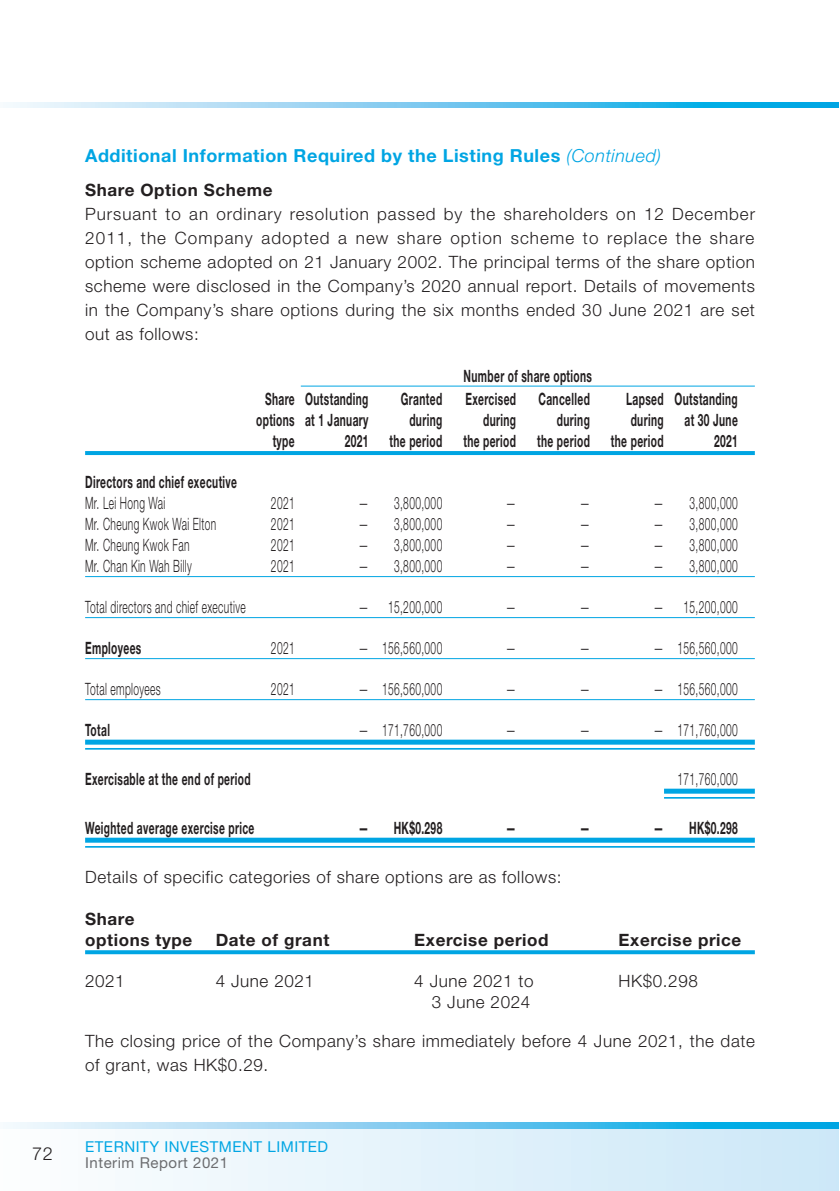
<style>
.page{position:relative;width:840px;height:1191px;background:#fff}
.page>*{position:absolute;margin:0;border:0;box-sizing:border-box;transform-origin:0 0}
.Heading{font:700 18px "Helvetica Neue LT Std";letter-spacing:.03em;color:#00a5e3}
.t1{font:300 18px "Helvetica Neue LT Std";color:#231f20}
.Body_Text{font:300 17px/24px "Helvetica Neue LT Std";letter-spacing:.035em;color:#231f20;text-align:justify}
.Table{font:300 17px "Helvetica Neue LT Std";letter-spacing:.035em;color:#231f20;scale:.6 1}
.Table-2{font:700 17px "Helvetica Neue LT Std";letter-spacing:.035em;color:#231f20;scale:.6 1}
.Body_Text-2{font:700 17px "Helvetica Neue LT Std";letter-spacing:.035em;color:#231f20}
.Subhead_1{font:700 17px "Helvetica Neue LT Std";letter-spacing:.035em;color:#231f20}
.t2{font:15px "Helvetica Neue LT Std";letter-spacing:.035em;color:#00a5e3}
.t3{font:15px "Helvetica Neue LT Std";letter-spacing:.035em;color:#6c6d70}
.s1{font-weight:300;font-style:italic}
</style>
<div class="page">
<div style="left:0;top:1128px;width:838px;height:63px;background:linear-gradient(to right,#fdfefe,#cce8f8)"></div>
<svg style="left:6px;top:1123px;width:832px;height:5px;background:#73caef"></svg>
<svg style="left:6px;top:102px;width:832px;height:5px;background:#73caef"></svg>
<hr style="left:85px;top:451px;width:669px;height:4px;background:#00a5e3">
<hr style="left:85px;top:576px;width:669px;height:1px;background:#00a5e3">
<hr style="left:85px;top:617px;width:669px;height:1px;background:#00a5e3">
<hr style="left:85px;top:658px;width:669px;height:1px;background:#00a5e3">
<hr style="left:85px;top:699px;width:669px;height:1px;background:#00a5e3">
<div style="left:85px;top:739px;width:669px;height:5px;background:#00a5e3"></div>
<hr style="left:85px;top:748px;width:669px;height:1px;background:#00a5e3">
<div style="left:663px;top:788px;width:91px;height:5px;background:#00a5e3"></div>
<hr style="left:663px;top:797px;width:91px;height:1px;background:#00a5e3">
<div style="left:85px;top:837px;width:669px;height:5px;background:#00a5e3"></div>
<hr style="left:85px;top:846px;width:669px;height:1px;background:#00a5e3">
<svg style="left:85px;top:950px;width:669px;height:4px;background:#0faae4"></svg>
<hr style="left:300px;top:385px;width:454px;height:1px;background:#00a5e3">
<p class="t1" style="left:32px;top:1142px;width:22px">72</p>
<p class="Heading" style="left:85px;top:145px;width:577px">Additional Information Required by the Listing Rules <span class="s1">(Continued)</span></p>
<p class="Subhead_1" style="left:85px;top:179px;width:189px">Share Option Scheme</p>
<p class="Body_Text" style="left:85px;top:201px;width:671px">Pursuant to an ordinary resolution passed by the shareholders on 12 December 2011, the Company adopted a new share option scheme to replace the share option scheme adopted on 21 January 2002. The principal terms of the share option scheme were disclosed in the Company’s 2020 annual report. Details of movements in the Company’s share options during the six months ended 30 June 2021 are set out as follows:</p>
<p class="Table-2" style="left:463px;top:365px;width:215px">Number of share options</p>
<p class="Table-2" style="left:265px;top:388px;width:174px">Share Outstanding</p>
<p class="Table-2" style="left:400px;top:388px;width:71px">Granted</p>
<p class="Table-2" style="left:465px;top:388px;width:86px">Exercised</p>
<p class="Table-2" style="left:538px;top:388px;width:87px">Cancelled</p>
<p class="Table-2" style="left:625px;top:388px;width:187px">Lapsed Outstanding</p>
<p class="Table-2" style="left:256px;top:409px;width:189px">options at 1 January</p>
<p class="Table-2" style="left:409px;top:409px;width:56px">during</p>
<p class="Table-2" style="left:483px;top:409px;width:56px">during</p>
<p class="Table-2" style="left:556px;top:409px;width:56px">during</p>
<p class="Table-2" style="left:630px;top:409px;width:180px">during at 30 June</p>
<p class="Table-2" style="left:272px;top:430px;width:38px">type</p>
<p class="Table-2" style="left:344px;top:430px;width:532px">2021 the period the period the period the period</p>
<p class="Table-2" style="left:713px;top:430px;width:41px">2021</p>
<p class="Table-2" style="left:85px;top:471px;width:255px">Directors and chief executive</p>
<p class="Table" style="left:85px;top:492px;width:135px">Mr. Lei Hong Wai</p>
<p class="Table" style="left:271px;top:492px;width:41px">2021</p>
<p class="Table" style="left:358px;top:492px;width:141px">— 3,800,000</p>
<p class="Table" style="left:505px;top:492px;width:18px">—</p>
<p class="Table" style="left:579px;top:492px;width:19px">—</p>
<p class="Table" style="left:653px;top:492px;width:142px">— 3,800,000</p>
<p class="Table" style="left:85px;top:513px;width:220px">Mr. Cheung Kwok Wai Elton</p>
<p class="Table" style="left:271px;top:513px;width:41px">2021</p>
<p class="Table" style="left:358px;top:513px;width:141px">— 3,800,000</p>
<p class="Table" style="left:505px;top:513px;width:18px">—</p>
<p class="Table" style="left:579px;top:513px;width:19px">—</p>
<p class="Table" style="left:653px;top:513px;width:142px">— 3,800,000</p>
<p class="Table" style="left:85px;top:534px;width:175px">Mr. Cheung Kwok Fan</p>
<p class="Table" style="left:271px;top:534px;width:41px">2021</p>
<p class="Table" style="left:358px;top:534px;width:141px">— 3,800,000</p>
<p class="Table" style="left:505px;top:534px;width:18px">—</p>
<p class="Table" style="left:579px;top:534px;width:19px">—</p>
<p class="Table" style="left:653px;top:534px;width:142px">— 3,800,000</p>
<p class="Table" style="left:85px;top:555px;width:179px">Mr. Chan Kin Wah Billy</p>
<p class="Table" style="left:271px;top:555px;width:41px">2021</p>
<p class="Table" style="left:358px;top:555px;width:141px">— 3,800,000</p>
<p class="Table" style="left:505px;top:555px;width:18px">—</p>
<p class="Table" style="left:579px;top:555px;width:19px">—</p>
<p class="Table" style="left:653px;top:555px;width:142px">— 3,800,000</p>
<p class="Table" style="left:85px;top:596px;width:269px">Total directors and chief executive</p>
<p class="Table" style="left:358px;top:596px;width:141px">— 15,200,000</p>
<p class="Table" style="left:505px;top:596px;width:18px">—</p>
<p class="Table" style="left:579px;top:596px;width:19px">—</p>
<p class="Table" style="left:653px;top:596px;width:142px">— 15,200,000</p>
<p class="Table-2" style="left:85px;top:637px;width:95px">Employees</p>
<p class="Table" style="left:271px;top:637px;width:41px">2021</p>
<p class="Table" style="left:358px;top:637px;width:141px">— 156,560,000</p>
<p class="Table" style="left:505px;top:637px;width:19px">—</p>
<p class="Table" style="left:579px;top:637px;width:19px">—</p>
<p class="Table" style="left:653px;top:637px;width:142px">— 156,560,000</p>
<p class="Table" style="left:85px;top:678px;width:128px">Total employees</p>
<p class="Table" style="left:271px;top:678px;width:41px">2021</p>
<p class="Table" style="left:358px;top:678px;width:141px">— 156,560,000</p>
<p class="Table" style="left:505px;top:678px;width:18px">—</p>
<p class="Table" style="left:579px;top:678px;width:19px">—</p>
<p class="Table" style="left:653px;top:678px;width:142px">— 156,560,000</p>
<p class="Table-2" style="left:85px;top:719px;width:43px">Total</p>
<p class="Table" style="left:358px;top:719px;width:141px">— 171,760,000</p>
<p class="Table" style="left:505px;top:719px;width:19px">—</p>
<p class="Table" style="left:579px;top:719px;width:19px">—</p>
<p class="Table" style="left:653px;top:719px;width:142px">— 171,760,000</p>
<p class="Table-2" style="left:85px;top:768px;width:277px">Exercisable at the end of period</p>
<p class="Table" style="left:677px;top:768px;width:102px">171,760,000</p>
<p class="Table-2" style="left:85px;top:817px;width:283px">Weighted average exercise price</p>
<p class="Table-2" style="left:358px;top:817px;width:141px">— HK$0.298</p>
<p class="Table-2" style="left:505px;top:817px;width:18px">—</p>
<p class="Table-2" style="left:579px;top:817px;width:19px">—</p>
<p class="Table-2" style="left:653px;top:817px;width:142px">— HK$0.298</p>
<p class="Body_Text" style="left:85px;top:864px;width:477px">Details of specific categories of share options are as follows:</p>
<p class="Body_Text-2" style="left:85px;top:908px;width:51px">Share</p>
<p class="Body_Text-2" style="left:85px;top:929px;width:108px">options type</p>
<p class="Body_Text-2" style="left:215px;top:929px;width:115px">Date of grant</p>
<p class="Body_Text-2" style="left:414px;top:929px;width:136px">Exercise period</p>
<p class="Body_Text-2" style="left:618px;top:929px;width:124px">Exercise price</p>
<p class="Body_Text" style="left:85px;top:968px;width:41px">2021</p>
<p class="Body_Text" style="left:215px;top:968px;width:100px">4 June 2021</p>
<p class="Body_Text" style="left:414px;top:968px;width:121px">4 June 2021 to</p>
<p class="Body_Text" style="left:618px;top:968px;width:81px">HK$0.298</p>
<p class="Body_Text" style="left:431px;top:989px;width:100px">3 June 2024</p>
<p class="Body_Text" style="left:85px;top:1028px;width:671px">The closing price of the Company’s share immediately before 4 June 2021, the date of grant, was HK$0.29.</p>
<p class="t2" style="left:85px;top:1137px;width:244px">ETERNITY INVESTMENT LIMITED</p>
<p class="t3" style="left:85px;top:1153px;width:144px">Interim Report 2021</p>
</div>
